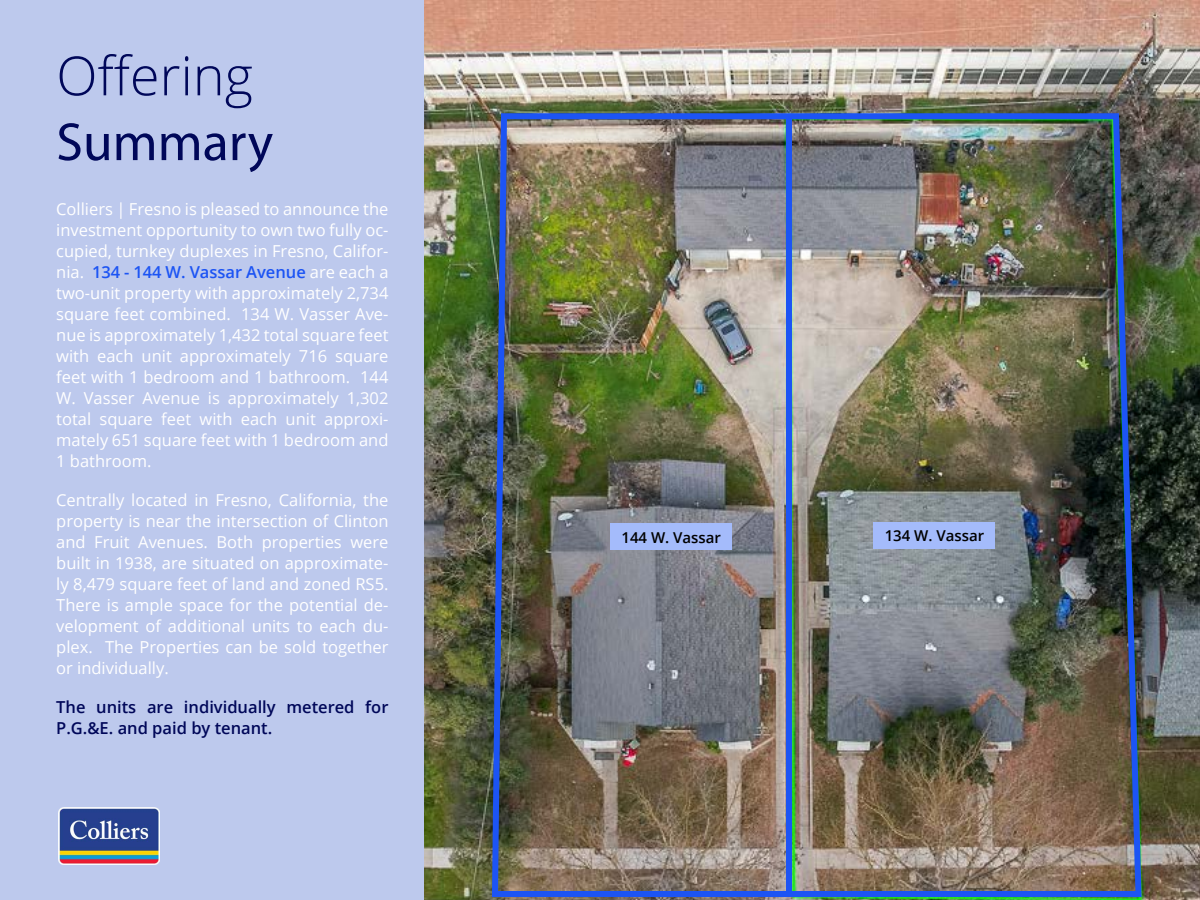
<style>
.page{position:relative;width:1200px;height:900px;background:#fff}
.page>*{position:absolute;margin:0;border:0;box-sizing:border-box;transform-origin:0 0}
.t1{font:300 54px "Open Sans";color:#000759}
.t2{font:54px "Myriad Pro";color:#000759}
.t3{font:16.5px/21px "Open Sans";color:#fff;text-align:justify}
.t4{font:600 16.5px/21px "Open Sans";color:#000759}
.t5{font:600 15px "Open Sans";color:#000}
.s1{font-weight:600;color:#1c54f4}
</style>
<div class="page">
<img style="left:424px;top:0;width:776px;height:900px">
<div style="left:0;top:0;width:424px;height:900px;background:#bdc9ed"></div>
<img style="left:58px;top:807px;width:101px;height:58px">
<img style="left:489px;top:110px;width:656px;height:790px">
<div style="left:786px;top:114px;width:6px;height:782px;background:#1c54f4"></div>
<div style="left:874px;top:522px;width:121px;height:27px;background:#a4bbfb"></div>
<div style="left:610px;top:524px;width:122px;height:26px;background:#a4bbfb"></div>
<h1 class="t1" style="left:56px;top:39px;width:198px">Offering</h1>
<h1 class="t2" style="left:56px;top:109px;width:218px">Summary</h1>
<p class="t3" style="left:56px;top:198px;width:334px">Colliers | Fresno is pleased to announce the investment opportunity to own two fully oc&shy;cupied, turnkey duplexes in Fresno, Califor&shy;nia. <span class="s1">134 - 144 W. Vassar Avenue</span> are each a two-unit property with approximately 2,734 square feet combined. 134 W. Vasser Ave&shy;nue is approximately 1,432 total square feet with each unit approximately 716 square feet with 1 bedroom and 1 bathroom. 144<br>W. Vasser Avenue is approximately 1,302 total square feet with each unit approxi&shy;mately 651 square feet with 1 bedroom and 1 bathroom.</p>
<p class="t3" style="left:56px;top:489px;width:334px">Centrally located in Fresno, California, the property is near the intersection of Clinton and Fruit Avenues. Both properties were built in 1938, are situated on approximate&shy;ly 8,479 square feet of land and zoned RS5.<br>There is ample space for the potential de&shy;velopment of additional units to each du&shy;plex. The Properties can be sold together or individually.</p>
<p class="t4" style="left:56px;top:696px;width:334px">The units are individually metered for<br>P.G.&amp;E. and paid by tenant.</p>
<p class="t5" style="left:621px;top:527px;width:101px">144 W. Vassar</p>
<p class="t5" style="left:885px;top:526px;width:101px">134 W. Vassar</p>
</div>
